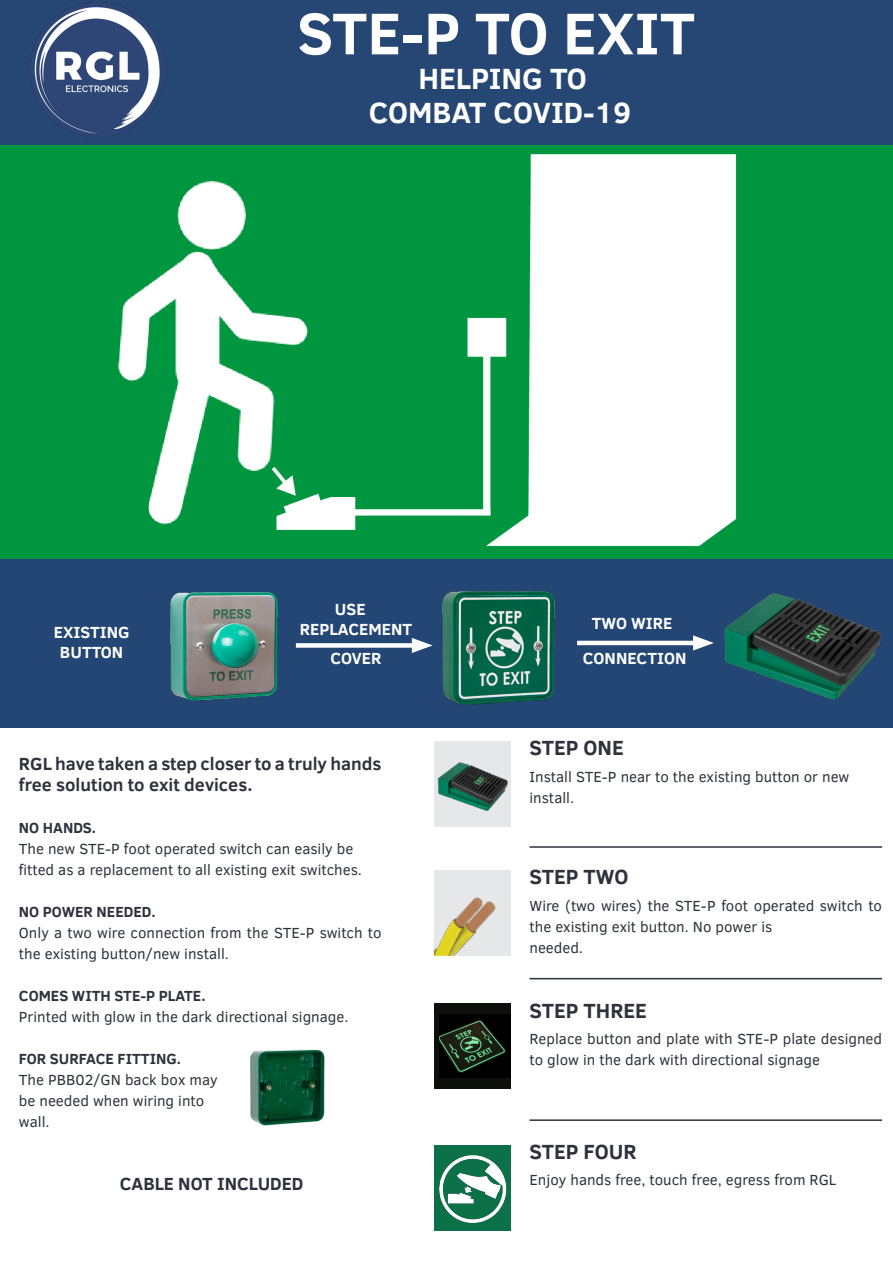
<style>
.page{position:relative;width:893px;height:1263px;background:#fff}
.page>*{position:absolute;margin:0;border:0;box-sizing:border-box;transform-origin:0 0}
.T4{font:700 60px "Clear Sans";color:#fff}
.T4-2{font:700 30px "Clear Sans";color:#fff}
.t1{font:700 21px "Clear Sans";color:#2d323b}
.t2{font:700 18px/21px "Clear Sans";color:#2d323b}
.t3{font:700 16.5px "Clear Sans";color:#fff}
.t4{font:15px/21px "Clear Sans";color:#2d323b}
.t5{font:700 15px "Clear Sans";color:#2d323b}
.s1{font-weight:700}
</style>
<div class="page">
<div style="left:0;top:558px;width:893px;height:169px;background:#234674"></div>
<div style="left:434px;top:742px;width:76px;height:85px;background:#e6e7e9"></div>
<div style="left:0;top:0;width:893px;height:145px;background:#264774"></div>
<div style="left:434px;top:871px;width:76px;height:85px;background:#e6e7e9"></div>
<div style="left:434px;top:1004px;width:76px;height:85px;background:#0d0f0b"></div>
<hr style="left:529px;top:846px;width:353px;height:2px;background:#2d323b">
<hr style="left:529px;top:978px;width:353px;height:1px;background:#2d323b">
<img style="left:30px;top:2px;width:135px;height:135px">
<img style="left:0;top:145px;width:893px;height:413px">
<hr style="left:529px;top:1119px;width:353px;height:2px;background:#2d323b">
<img style="left:437px;top:762px;width:71px;height:49px">
<img style="left:439px;top:1014px;width:71px;height:64px">
<img style="left:434px;top:897px;width:62px;height:59px">
<img style="left:434px;top:1145px;width:76px;height:85px">
<img style="left:170px;top:592px;width:126px;height:109px">
<img style="left:442px;top:591px;width:141px;height:114px">
<img style="left:724px;top:593px;width:158px;height:107px">
<div style="left:296px;top:643px;width:124px;height:5px;background:#fff"></div>
<svg style="left:412px;top:638px;width:21px;height:15px"></svg>
<hr style="left:577px;top:641px;width:124px;height:4px;background:#fff">
<svg style="left:693px;top:635px;width:21px;height:15px"></svg>
<img style="left:250px;top:1049px;width:75px;height:77px">
<p class="T4" style="left:297px;top:-10px;width:399px">STE-P TO EXIT</p>
<p class="T4-2" style="left:418px;top:57px;width:170px">HELPING TO</p>
<p class="T4-2" style="left:369px;top:91px;width:264px">COMBAT COVID-19</p>
<p class="t3" style="left:54px;top:620px;width:77px">EXISTING</p>
<p class="t3" style="left:60px;top:640px;width:65px">BUTTON</p>
<p class="t3" style="left:335px;top:597px;width:32px">USE</p>
<p class="t3" style="left:300px;top:617px;width:114px">REPLACEMENT</p>
<p class="t3" style="left:330px;top:646px;width:53px">COVER</p>
<p class="t2" style="left:19px;top:753px;width:364px">RGL have taken a step closer to a truly hands free solution to exit devices.</p>
<p class="t5" style="left:19px;top:817px;width:79px">NO HANDS.</p>
<p class="t4" style="left:19px;top:838px;width:336px">The new STE-P foot operated switch can easily be</p>
<p class="t4" style="left:19px;top:859px;width:345px">fitted as a replacement to all existing exit switches.</p>
<p class="t5" style="left:19px;top:901px;width:138px">NO POWER NEEDED.</p>
<p class="t4" style="left:19px;top:922px;width:364px">Only a two wire connection from the STE-P switch to the existing button/new install.</p>
<p class="t5" style="left:19px;top:985px;width:188px">COMES WITH STE-P PLATE.</p>
<p class="t4" style="left:19px;top:1006px;width:331px">Printed with glow in the dark directional signage.</p>
<p class="t4" style="left:19px;top:1048px;width:200px"><span class="s1">FOR SURFACE FITTING.<br></span>The PBB02/GN back box may be needed when wiring into wall.</p>
<p class="t2" style="left:120px;top:1173px;width:185px">CABLE NOT INCLUDED</p>
<p class="t3" style="left:592px;top:611px;width:82px">TWO WIRE</p>
<p class="t3" style="left:583px;top:646px;width:105px">CONNECTION</p>
<p class="t1" style="left:529px;top:733px;width:96px">STEP ONE</p>
<p class="t4" style="left:529px;top:766px;width:321px">Install STE-P near to the existing button or new</p>
<p class="t4" style="left:529px;top:787px;width:46px">install.</p>
<p class="t1" style="left:529px;top:862px;width:100px">STEP TWO</p>
<p class="t4" style="left:529px;top:895px;width:354px">Wire (two wires) the STE-P foot operated switch to the existing exit button. No power is</p>
<p class="t4" style="left:529px;top:937px;width:55px">needed.</p>
<p class="t1" style="left:529px;top:995px;width:119px">STEP THREE</p>
<p class="t4" style="left:529px;top:1028px;width:354px">Replace button and plate with STE-P plate designed to glow in the dark with directional signage</p>
<p class="t1" style="left:529px;top:1136px;width:109px">STEP FOUR</p>
<p class="t4" style="left:529px;top:1169px;width:308px">Enjoy hands free, touch free, egress from RGL</p>
</div>
